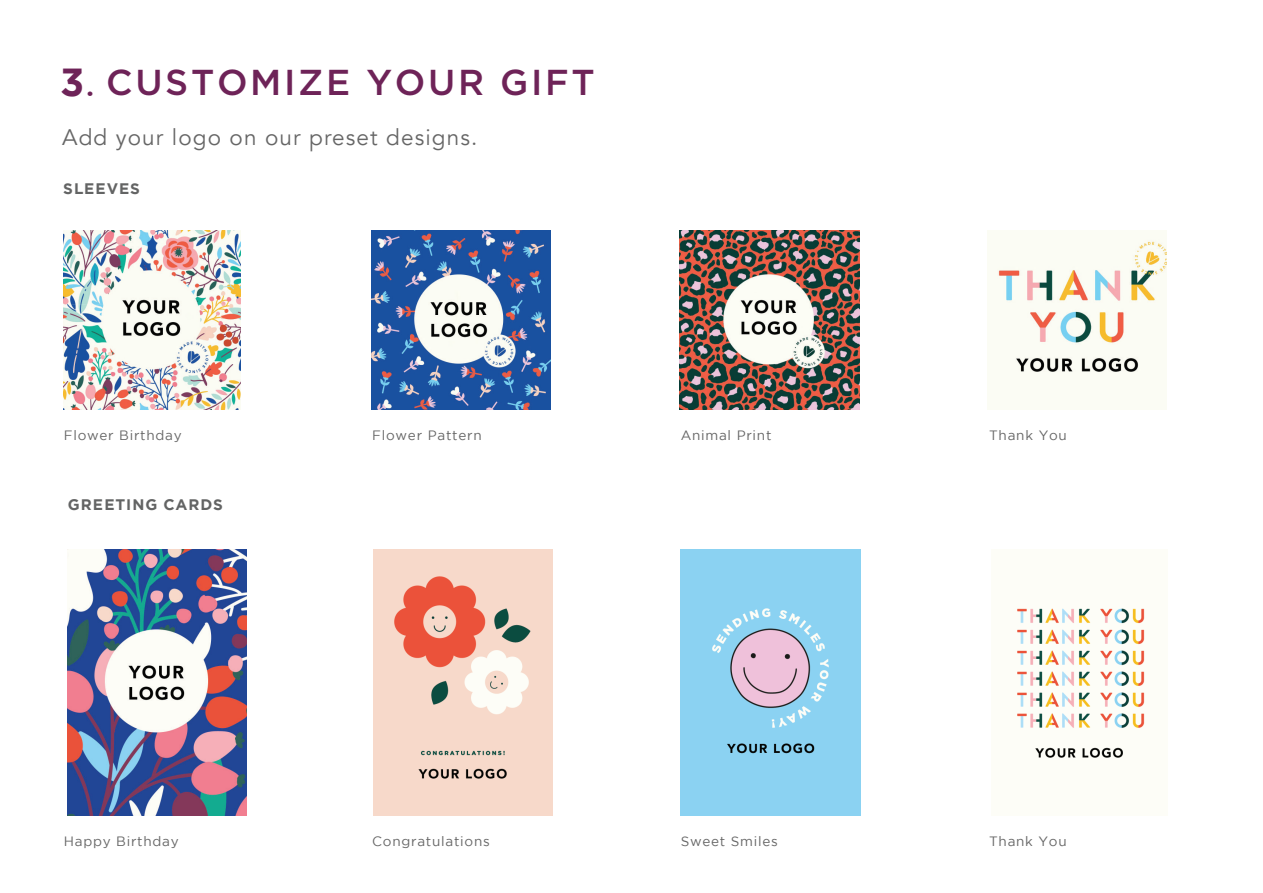
<style>
.page{position:relative;width:1263px;height:893px;background:#fff}
.page>*{position:absolute;margin:0;border:0;box-sizing:border-box;transform-origin:0 0}
.t1{font:500 36px "Gotham";letter-spacing:.075em;color:#6e2358}
.t2{font:22.5px "Avenir";letter-spacing:.05em;color:#666}
.t3{font:700 15.3px "Gotham";letter-spacing:.065em;color:#636464}
.t4{font:13.5px "Gotham";letter-spacing:.055em;color:#666}
.s1{font-weight:700;font-size:39px}
.s2{font-family:"Avenir"}
</style>
<div class="page">
<img style="left:63px;top:231px;width:178px;height:179px">
<img style="left:680px;top:231px;width:179px;height:179px">
<img style="left:987px;top:231px;width:179px;height:179px">
<img style="left:373px;top:549px;width:179px;height:267px">
<img style="left:681px;top:549px;width:179px;height:267px">
<img style="left:1017px;top:608px;width:128px;height:150px">
<img style="left:68px;top:549px;width:179px;height:267px">
<img style="left:371px;top:231px;width:179px;height:179px">
<h1 class="t1" style="left:60px;top:58px;width:536px"><span class="s1">3</span><span class="s2">.</span> CUSTOMIZE YOUR GIFT</h1>
<h2 class="t2" style="left:62px;top:124px;width:417px">Add your logo on our preset designs.</h2>
<p class="t3" style="left:63px;top:180px;width:78px">SLEEVES</p>
<p class="t4" style="left:64px;top:428px;width:119px">Flower Birthday</p>
<p class="t4" style="left:372px;top:428px;width:111px">Flower Pattern</p>
<p class="t4" style="left:681px;top:428px;width:92px">Animal Print</p>
<p class="t3" style="left:68px;top:495px;width:157px">GREETING CARDS</p>
<p class="t4" style="left:989px;top:428px;width:79px">Thank You</p>
<p class="t4" style="left:64px;top:834px;width:116px">Happy Birthday</p>
<p class="t4" style="left:372px;top:834px;width:119px">Congratulations</p>
<p class="t4" style="left:681px;top:834px;width:99px">Sweet Smiles</p>
<p class="t4" style="left:989px;top:834px;width:79px">Thank You</p>
</div>
